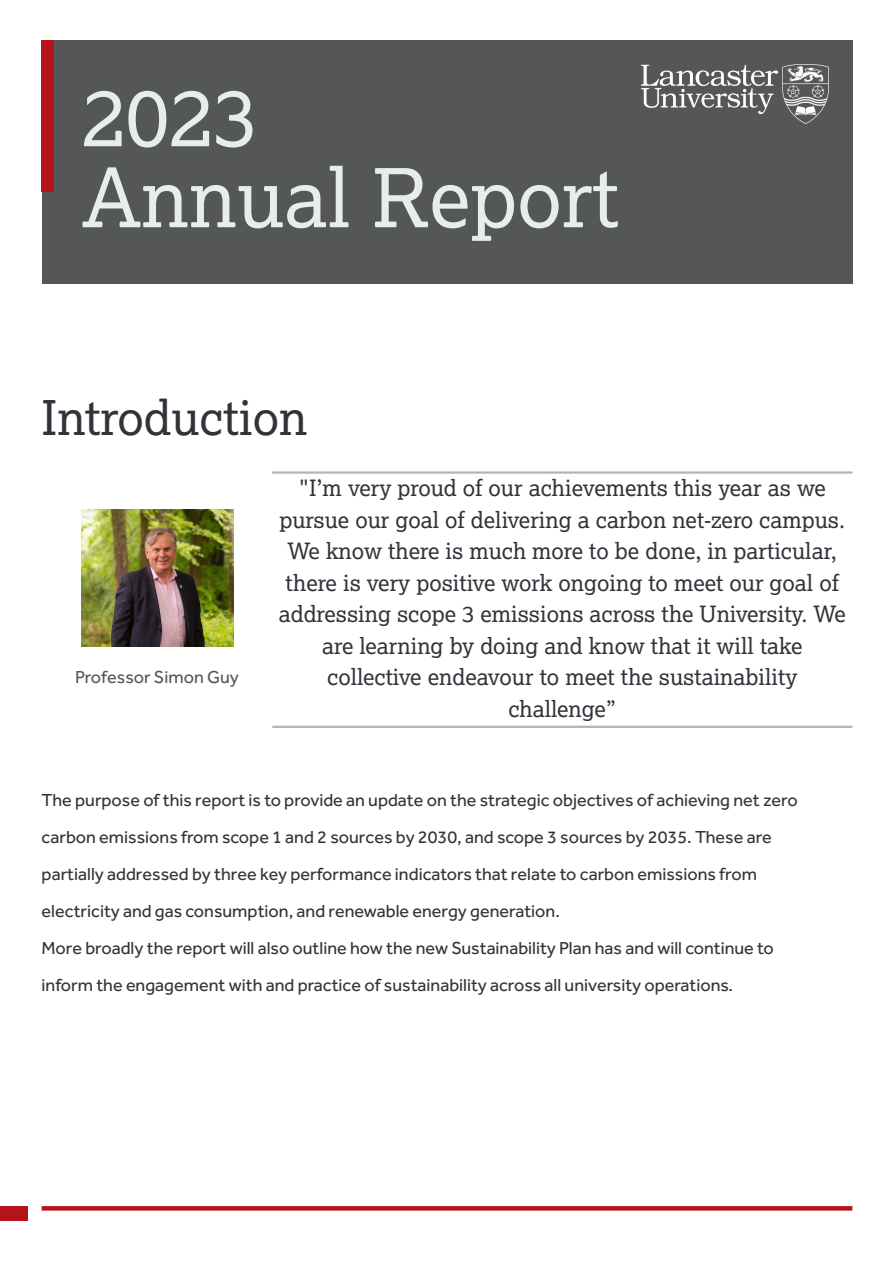
<style>
.page{position:relative;width:894px;height:1263px;background:#fff}
.page>*{position:absolute;margin:0;border:0;box-sizing:border-box;transform-origin:0 0}
.t1{font:81.15px "Lexia Da Ma";color:#e6eded}
.t2{font:48px "Lexia Da Ma";color:#32323a}
.t3{font:22.5px/31.5px "Lexia Da Ma";color:#32323a;text-align:center}
.t4{font:18px "Effra";color:#32323a}
.t5{font:18px "Effra";color:#555656}
</style>
<div class="page">
<div style="left:42px;top:40px;width:810px;height:244px;background:#555656"></div>
<div style="left:42px;top:40px;width:12px;height:152px;background:#b5121b"></div>
<div style="left:0;top:1207px;width:27px;height:14px;background:#b5121b"></div>
<img style="left:641px;top:65px;width:187px;height:58px">
<img style="left:81px;top:510px;width:152px;height:137px">
<hr style="left:272px;top:471px;width:580px;height:3px;background:#b6b2b2">
<hr style="left:272px;top:726px;width:580px;height:2px;background:#b6b2b2">
<div style="left:42px;top:1206px;width:810px;height:5px;background:#b5121b"></div>
<p class="t1" style="left:82px;top:71px;width:176px">2023</p>
<p class="t1" style="left:82px;top:152px;width:538px">Annual Report</p>
<p class="t2" style="left:42px;top:391px;width:267px">Introduction</p>
<p class="t5" style="left:75px;top:666px;width:165px">Professor Simon Guy</p>
<p class="t3" style="left:278px;top:472px;width:568px">"I’m very proud of our achievements this year as we pursue our goal of delivering a carbon net-zero campus.<br>We know there is much more to be done, in particular, there is very positive work ongoing to meet our goal of addressing scope 3 emissions across the University. We are learning by doing and know that it will take collective endeavour to meet the sustainability challenge”</p>
<p class="t4" style="left:42px;top:788px;width:757px">The purpose of this report is to provide an update on the strategic objectives of achieving net zero</p>
<p class="t4" style="left:42px;top:826px;width:731px">carbon emissions from scope 1 and 2 sources by 2030, and scope 3 sources by 2035. These are</p>
<p class="t4" style="left:42px;top:863px;width:716px">partially addressed by three key performance indicators that relate to carbon emissions from</p>
<p class="t4" style="left:42px;top:900px;width:519px">electricity and gas consumption, and renewable energy generation.</p>
<p class="t4" style="left:42px;top:937px;width:733px">More broadly the report will also outline how the new Sustainability Plan has and will continue to</p>
<p class="t4" style="left:42px;top:974px;width:692px">inform the engagement with and practice of sustainability across all university operations.</p>
</div>
